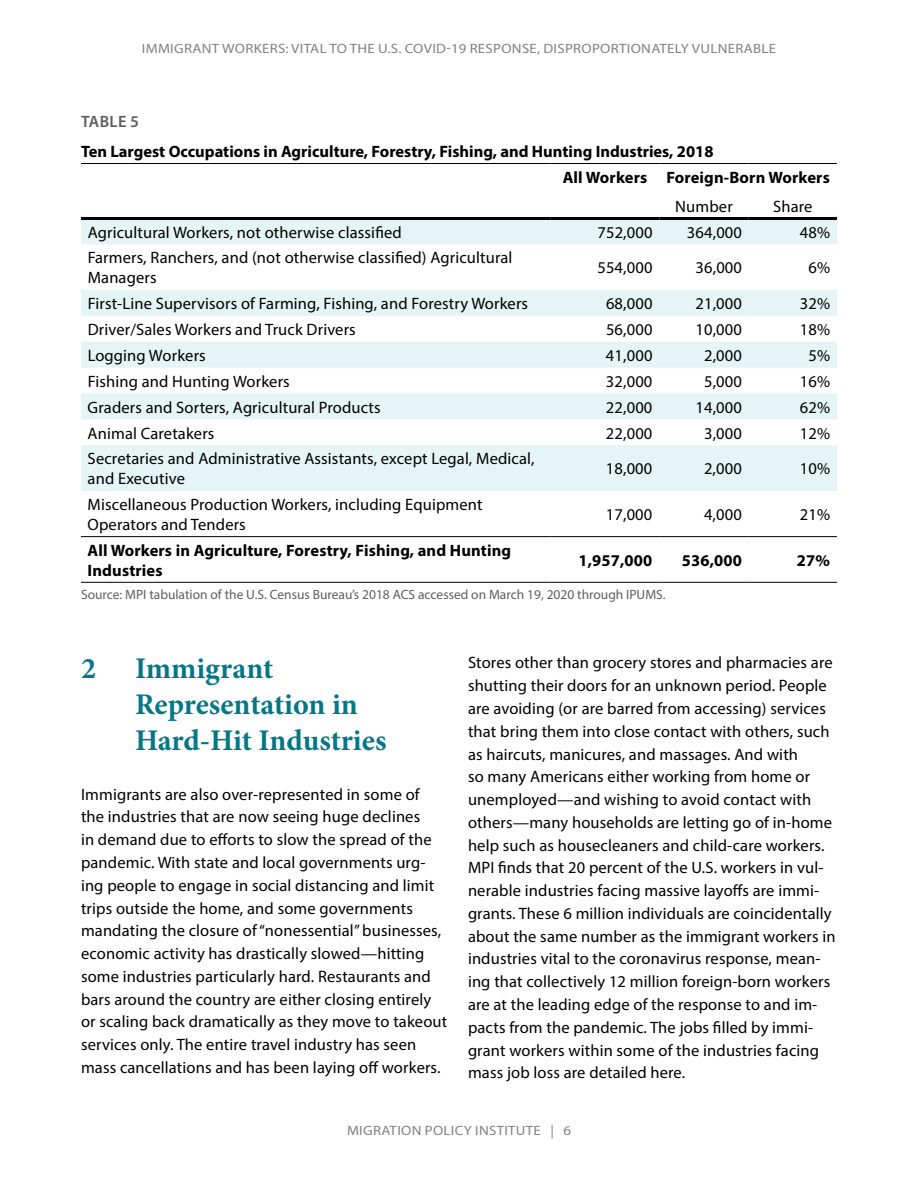
<style>
.page{position:relative;width:918px;height:1188px;background:#fff}
.page>*{position:absolute;margin:0;border:0;box-sizing:border-box;transform-origin:0 0}
.t1{font:700 30px/36px "Minion Pro";letter-spacing:-.005em;color:#037788}
.t2{font:16.5px/22.8px "Myriad Pro";letter-spacing:.01em;color:#000}
.t3{font:700 16.5px/25.5px "Myriad Pro";color:#000}
.t4{font:600 16.5px "Myriad Pro";letter-spacing:.02em;color:#5f5f5f}
.t5{font:13.5px "Myriad Pro";letter-spacing:.02em;color:#808285;scale:1.1 1}
.t6{font:13.5px "Myriad Pro";color:#5f5f5f}
</style>
<div class="page">
<svg style="left:81px;top:220px;width:756px;height:271px;fill:#e5f4f4"></svg>
<hr style="left:81px;top:163px;width:470px;height:1px;background:#000">
<hr style="left:551px;top:163px;width:108px;height:1px;background:#000">
<hr style="left:659px;top:163px;width:90px;height:1px;background:#000">
<hr style="left:749px;top:163px;width:88px;height:1px;background:#000">
<hr style="left:551px;top:217px;width:108px;height:3px;background:#000">
<hr style="left:81px;top:217px;width:470px;height:3px;background:#000">
<hr style="left:659px;top:217px;width:90px;height:3px;background:#000">
<hr style="left:749px;top:217px;width:88px;height:3px;background:#000">
<hr style="left:81px;top:536px;width:470px;height:1px;background:#000">
<hr style="left:551px;top:536px;width:108px;height:1px;background:#000">
<hr style="left:659px;top:536px;width:90px;height:1px;background:#000">
<hr style="left:749px;top:536px;width:88px;height:1px;background:#000">
<hr style="left:81px;top:582px;width:470px;height:1px;background:#000">
<hr style="left:551px;top:582px;width:108px;height:1px;background:#000">
<hr style="left:659px;top:582px;width:90px;height:1px;background:#000">
<hr style="left:749px;top:582px;width:88px;height:1px;background:#000">
<p class="t5" style="left:142px;top:40px;width:578px">IMMIGRANT WORKERS: VITAL TO THE U.S. COVID-19 RESPONSE, DISPROPORTIONATELY VULNERABLE</p>
<p class="t4" style="left:81px;top:111px;width:59px">TABLE 5</p>
<p class="t3" style="left:563px;top:138px;width:269px;text-indent:-482px">Ten Largest Occupations in Agriculture, Forestry, Fishing, and Hunting Industries, 2018<br>All Workers Foreign-Born Workers</p>
<p class="t2" style="left:675px;top:195px;width:59px">Number</p>
<p class="t2" style="left:773px;top:195px;width:41px">Share</p>
<p class="t2" style="left:88px;top:220px;width:316px">Agricultural Workers, not otherwise classified</p>
<p class="t2" style="left:597px;top:220px;width:57px">752,000</p>
<p class="t2" style="left:687px;top:220px;width:57px">364,000</p>
<p class="t2" style="left:800px;top:220px;width:32px">48%</p>
<p class="t2" style="left:88px;top:248px;width:426px;line-height:19.8px">Farmers, Ranchers, and (not otherwise classified) Agricultural<br>Managers</p>
<p class="t2" style="left:597px;top:256px;width:57px">554,000</p>
<p class="t2" style="left:696px;top:256px;width:48px">36,000</p>
<p class="t2" style="left:809px;top:256px;width:23px">6%</p>
<p class="t2" style="left:88px;top:292px;width:442px">First-Line Supervisors of Farming, Fishing, and Forestry Workers</p>
<p class="t2" style="left:606px;top:292px;width:48px">68,000</p>
<p class="t2" style="left:696px;top:292px;width:48px">21,000</p>
<p class="t2" style="left:800px;top:292px;width:32px">32%</p>
<p class="t2" style="left:88px;top:318px;width:270px">Driver/Sales Workers and Truck Drivers</p>
<p class="t2" style="left:606px;top:318px;width:48px">56,000</p>
<p class="t2" style="left:696px;top:318px;width:48px">10,000</p>
<p class="t2" style="left:800px;top:318px;width:32px">18%</p>
<p class="t2" style="left:88px;top:344px;width:120px">Logging Workers</p>
<p class="t2" style="left:606px;top:344px;width:48px">41,000</p>
<p class="t2" style="left:704px;top:344px;width:39px">2,000</p>
<p class="t2" style="left:808px;top:344px;width:23px">5%</p>
<p class="t2" style="left:88px;top:370px;width:204px">Fishing and Hunting Workers</p>
<p class="t2" style="left:606px;top:370px;width:48px">32,000</p>
<p class="t2" style="left:704px;top:370px;width:39px">5,000</p>
<p class="t2" style="left:800px;top:370px;width:32px">16%</p>
<p class="t2" style="left:88px;top:395px;width:295px">Graders and Sorters, Agricultural Products</p>
<p class="t2" style="left:606px;top:395px;width:48px">22,000</p>
<p class="t2" style="left:695px;top:395px;width:48px">14,000</p>
<p class="t2" style="left:800px;top:395px;width:32px">62%</p>
<p class="t2" style="left:88px;top:421px;width:128px">Animal Caretakers</p>
<p class="t2" style="left:606px;top:421px;width:48px">22,000</p>
<p class="t2" style="left:704px;top:421px;width:39px">3,000</p>
<p class="t2" style="left:800px;top:421px;width:32px">12%</p>
<p class="t2" style="left:88px;top:449px;width:448px;line-height:19.8px">Secretaries and Administrative Assistants, except Legal, Medical, and Executive</p>
<p class="t2" style="left:606px;top:457px;width:48px">18,000</p>
<p class="t2" style="left:704px;top:457px;width:39px">2,000</p>
<p class="t2" style="left:800px;top:457px;width:32px">10%</p>
<p class="t2" style="left:88px;top:494px;width:397px;line-height:19.8px">Miscellaneous Production Workers, including Equipment<br>Operators and Tenders</p>
<p class="t2" style="left:606px;top:503px;width:48px">17,000</p>
<p class="t2" style="left:704px;top:503px;width:39px">4,000</p>
<p class="t2" style="left:800px;top:503px;width:32px">21%</p>
<p class="t3" style="left:88px;top:540px;width:425px;line-height:19.8px">All Workers in Agriculture, Forestry, Fishing, and Hunting<br>Industries</p>
<p class="t3" style="left:579px;top:547px;width:75px">1,957,000</p>
<p class="t3" style="left:682px;top:547px;width:62px">536,000</p>
<p class="t3" style="left:797px;top:547px;width:35px">27%</p>
<p class="t6" style="left:81px;top:586px;width:586px">Source: MPI tabulation of the U.S. Census Bureau’s 2018 ACS accessed on March 19, 2020 through IPUMS.</p>
<h1 class="t1" style="left:81px;top:650px;width:16px">2</h1>
<h1 class="t1" style="left:135px;top:650px;width:253px">Immigrant<br>Representation in<br>Hard-Hit Industries</h1>
<p class="t2" style="left:81px;top:782px;width:368px">Immigrants are also over-represented in some of<br>the industries that are now seeing huge declines<br>in demand due to efforts to slow the spread of the pandemic. With state and local governments urg&shy;ing people to engage in social distancing and limit trips outside the home, and some governments mandating the closure of “nonessential” businesses, economic activity has drastically slowed—hitting some industries particularly hard. Restaurants and bars around the country are either closing entirely or scaling back dramatically as they move to takeout services only. The entire travel industry has seen mass cancellations and has been laying off workers.</p>
<p class="t2" style="left:468px;top:651px;width:369px">Stores other than grocery stores and pharmacies are shutting their doors for an unknown period. People are avoiding (or are barred from accessing) services that bring them into close contact with others, such as haircuts, manicures, and massages. And with<br>so many Americans either working from home or unemployed—and wishing to avoid contact with others—many households are letting go of in-home help such as housecleaners and child-care workers.<br>MPI finds that 20 percent of the U.S. workers in vul&shy;nerable industries facing massive layoffs are immi&shy;grants. These 6 million individuals are coincidentally about the same number as the immigrant workers in industries vital to the coronavirus response, mean&shy;ing that collectively 12 million foreign-born workers are at the leading edge of the response to and im&shy;pacts from the pandemic. The jobs filled by immi&shy;grant workers within some of the industries facing mass job loss are detailed here.</p>
<p class="t5" style="left:347px;top:1122px;width:205px">MIGRATION POLICY INSTITUTE | 6</p>
</div>
